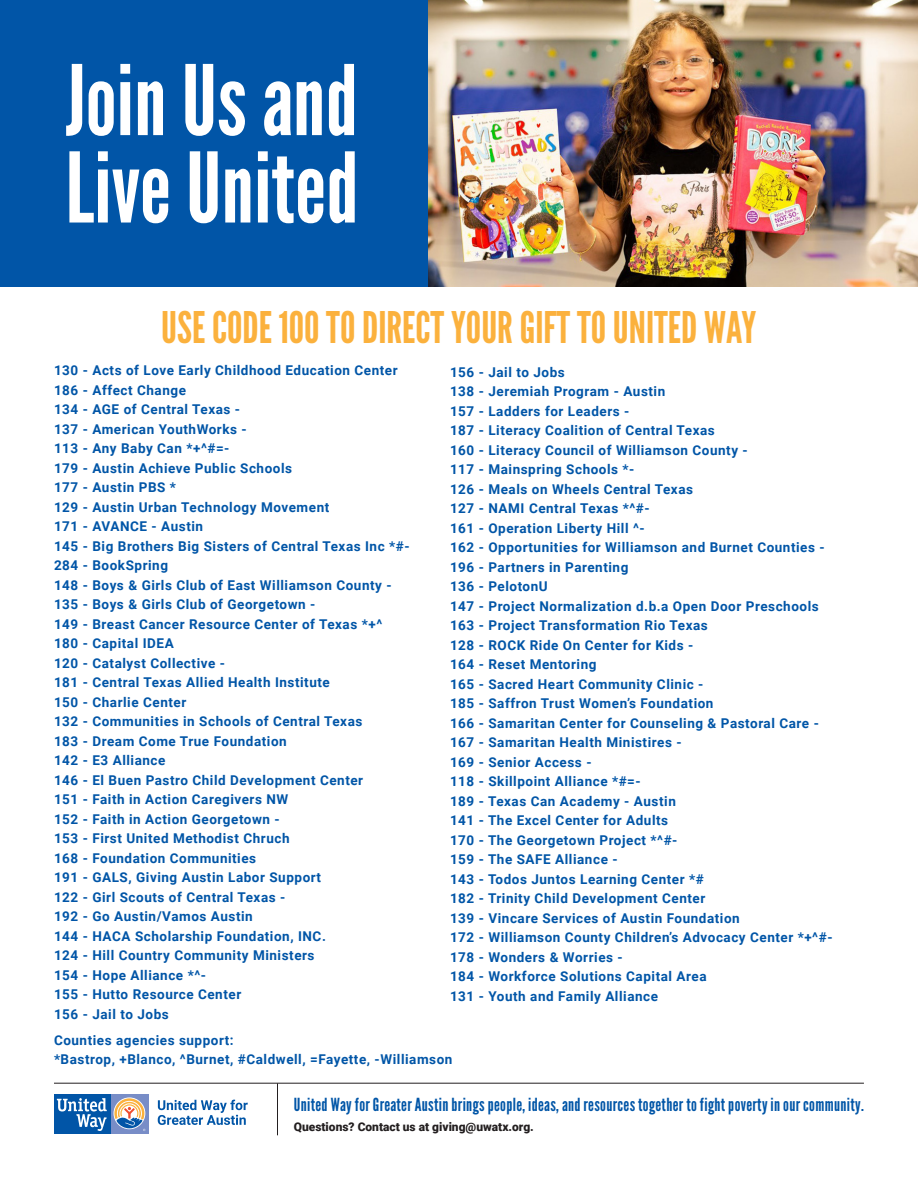
<style>
.page{position:relative;width:918px;height:1188px;background:#fff}
.page>*{position:absolute;margin:0;border:0;box-sizing:border-box;transform-origin:0 0}
.t1{font:96.9px/87.4px "League Gothic";color:#fff}
.t2{font:43.5px "League Gothic";color:#fbb13d}
.t3{font:18px "League Gothic";letter-spacing:.02em;color:#0155a7}
.body_text{font:700 13.5px/19.5px "Roboto";letter-spacing:.04em;color:#0155a7}
.t4{font:900 12px "Roboto";color:#231f20}
</style>
<div class="page">
<hr style="left:54px;top:1083px;width:810px;height:1px;background:#231f20">
<hr style="left:277px;top:1083px;width:1px;height:52px;background:#231f20">
<div style="left:110px;top:1094px;width:39px;height:40px;background:#788dc7"></div>
<div style="left:54px;top:1094px;width:56px;height:40px;background:#0155a7"></div>
<svg style="left:57px;top:1098px;width:50px;height:33px"></svg>
<svg style="left:114px;top:1098px;width:31px;height:33px"></svg>
<svg style="left:158px;top:1100px;width:90px;height:25px"></svg>
<div style="left:0;top:0;width:440px;height:286px;background:#0155a7"></div>
<img style="left:429px;top:0;width:489px;height:286px">
<p class="t1" style="left:66px;top:57px;width:295px">Join Us and<br>Live United</p>
<p class="t2" style="left:161px;top:302px;width:597px">USE CODE 100 TO DIRECT YOUR GIFT TO UNITED WAY</p>
<p class="body_text" style="left:54px;top:360px;width:345px">130 - Acts of Love Early Childhood Education Center</p>
<p class="body_text" style="left:54px;top:379px;width:133px">186 - Affect Change</p>
<p class="body_text" style="left:54px;top:399px;width:188px">134 - AGE of Central Texas -</p>
<p class="body_text" style="left:54px;top:418px;width:194px">137 - American YouthWorks -</p>
<p class="body_text" style="left:54px;top:438px;width:177px">113 - Any Baby Can *+^#=-</p>
<p class="body_text" style="left:54px;top:457px;width:240px">179 - Austin Achieve Public Schools</p>
<p class="body_text" style="left:54px;top:477px;width:124px">177 - Austin PBS *</p>
<p class="body_text" style="left:54px;top:496px;width:277px">129 - Austin Urban Technology Movement</p>
<p class="body_text" style="left:54px;top:516px;width:151px">171 - AVANCE - Austin</p>
<p class="body_text" style="left:54px;top:535px;width:357px">145 - Big Brothers Big Sisters of Central Texas Inc *#-</p>
<p class="body_text" style="left:54px;top:555px;width:116px">284 - BookSpring</p>
<p class="body_text" style="left:54px;top:574px;width:339px">148 - Boys &amp; Girls Club of East Williamson County -</p>
<p class="body_text" style="left:54px;top:594px;width:263px">135 - Boys &amp; Girls Club of Georgetown -</p>
<p class="body_text" style="left:54px;top:613px;width:330px">149 - Breast Cancer Resource Center of Texas *+^</p>
<p class="body_text" style="left:54px;top:633px;width:121px">180 - Capital IDEA</p>
<p class="body_text" style="left:54px;top:652px;width:173px">120 - Catalyst Collective -</p>
<p class="body_text" style="left:54px;top:672px;width:277px">181 - Central Texas Allied Health Institute</p>
<p class="body_text" style="left:54px;top:691px;width:134px">150 - Charlie Center</p>
<p class="body_text" style="left:54px;top:711px;width:310px">132 - Communities in Schools of Central Texas</p>
<p class="body_text" style="left:54px;top:730px;width:234px">183 - Dream Come True Foundation</p>
<p class="body_text" style="left:54px;top:750px;width:113px">142 - E3 Alliance</p>
<p class="body_text" style="left:54px;top:769px;width:311px">146 - El Buen Pastro Child Development Center</p>
<p class="body_text" style="left:54px;top:789px;width:236px">151 - Faith in Action Caregivers NW</p>
<p class="body_text" style="left:54px;top:808px;width:227px">152 - Faith in Action Georgetown -</p>
<p class="body_text" style="left:54px;top:828px;width:237px">153 - First United Methodist Chruch</p>
<p class="body_text" style="left:54px;top:847px;width:204px">168 - Foundation Communities</p>
<p class="body_text" style="left:54px;top:867px;width:269px">191 - GALS, Giving Austin Labor Support</p>
<p class="body_text" style="left:54px;top:886px;width:233px">122 - Girl Scouts of Central Texas -</p>
<p class="body_text" style="left:54px;top:906px;width:200px">192 - Go Austin/Vamos Austin</p>
<p class="body_text" style="left:54px;top:925px;width:273px">144 - HACA Scholarship Foundation, INC.</p>
<p class="body_text" style="left:54px;top:945px;width:262px">124 - Hill Country Community Ministers</p>
<p class="body_text" style="left:54px;top:964px;width:154px">154 - Hope Alliance *^-</p>
<p class="body_text" style="left:54px;top:984px;width:189px">155 - Hutto Resource Center</p>
<p class="body_text" style="left:54px;top:1003px;width:116px">156 - Jail to Jobs</p>
<p class="body_text" style="left:450px;top:361px;width:116px">156 - Jail to Jobs</p>
<p class="body_text" style="left:450px;top:381px;width:217px">138 - Jeremiah Program - Austin</p>
<p class="body_text" style="left:450px;top:400px;width:181px">157 - Ladders for Leaders -</p>
<p class="body_text" style="left:450px;top:420px;width:266px">187 - Literacy Coalition of Central Texas</p>
<p class="body_text" style="left:450px;top:439px;width:299px">160 - Literacy Council of Williamson County -</p>
<p class="body_text" style="left:450px;top:459px;width:186px">117 - Mainspring Schools *-</p>
<p class="body_text" style="left:450px;top:478px;width:245px">126 - Meals on Wheels Central Texas</p>
<p class="body_text" style="left:450px;top:498px;width:201px">127 - NAMI Central Texas *^#-</p>
<p class="body_text" style="left:450px;top:517px;width:196px">161 - Operation Liberty Hill ^-</p>
<p class="body_text" style="left:450px;top:537px;width:376px">162 - Opportunities for Williamson and Burnet Counties -</p>
<p class="body_text" style="left:450px;top:556px;width:180px">196 - Partners in Parenting</p>
<p class="body_text" style="left:450px;top:576px;width:99px">136 - PelotonU</p>
<p class="body_text" style="left:450px;top:595px;width:370px">147 - Project Normalization d.b.a Open Door Preschools</p>
<p class="body_text" style="left:450px;top:615px;width:259px">163 - Project Transformation Rio Texas</p>
<p class="body_text" style="left:450px;top:634px;width:245px">128 - ROCK Ride On Center for Kids -</p>
<p class="body_text" style="left:450px;top:654px;width:148px">164 - Reset Mentoring</p>
<p class="body_text" style="left:450px;top:673px;width:255px">165 - Sacred Heart Community Clinic -</p>
<p class="body_text" style="left:450px;top:693px;width:265px">185 - Saffron Trust Women’s Foundation</p>
<p class="body_text" style="left:450px;top:712px;width:370px">166 - Samaritan Center for Counseling &amp; Pastoral Care -</p>
<p class="body_text" style="left:450px;top:732px;width:233px">167 - Samaritan Health Ministires -</p>
<p class="body_text" style="left:450px;top:751px;width:143px">169 - Senior Access -</p>
<p class="body_text" style="left:450px;top:771px;width:192px">118 - Skillpoint Alliance *#=-</p>
<p class="body_text" style="left:450px;top:790px;width:227px">189 - Texas Can Academy - Austin</p>
<p class="body_text" style="left:450px;top:810px;width:220px">141 - The Excel Center for Adults</p>
<p class="body_text" style="left:450px;top:829px;width:229px">170 - The Georgetown Project *^#-</p>
<p class="body_text" style="left:450px;top:849px;width:169px">159 - The SAFE Alliance -</p>
<p class="body_text" style="left:450px;top:868px;width:255px">143 - Todos Juntos Learning Center *#</p>
<p class="body_text" style="left:450px;top:888px;width:257px">182 - Trinity Child Development Center</p>
<p class="body_text" style="left:450px;top:907px;width:291px">139 - Vincare Services of Austin Foundation</p>
<p class="body_text" style="left:450px;top:927px;width:384px">172 - Williamson County Children’s Advocacy Center *+^#-</p>
<p class="body_text" style="left:450px;top:946px;width:174px">178 - Wonders &amp; Worries -</p>
<p class="body_text" style="left:450px;top:966px;width:258px">184 - Workforce Solutions Capital Area</p>
<p class="body_text" style="left:450px;top:985px;width:210px">131 - Youth and Family Alliance</p>
<p class="body_text" style="left:54px;top:1030px;width:400px">Counties agencies support:<br>*Bastrop, +Blanco, ^Burnet, #Caldwell, =Fayette, -Williamson</p>
<h3 class="t3" style="left:294px;top:1094px;width:572px">United Way for Greater Austin brings people, ideas, and resources together to fight poverty in our community.</h3>
<p class="t4" style="left:294px;top:1118px;width:242px">Questions? Contact us at giving@uwatx.org.</p>
</div>
